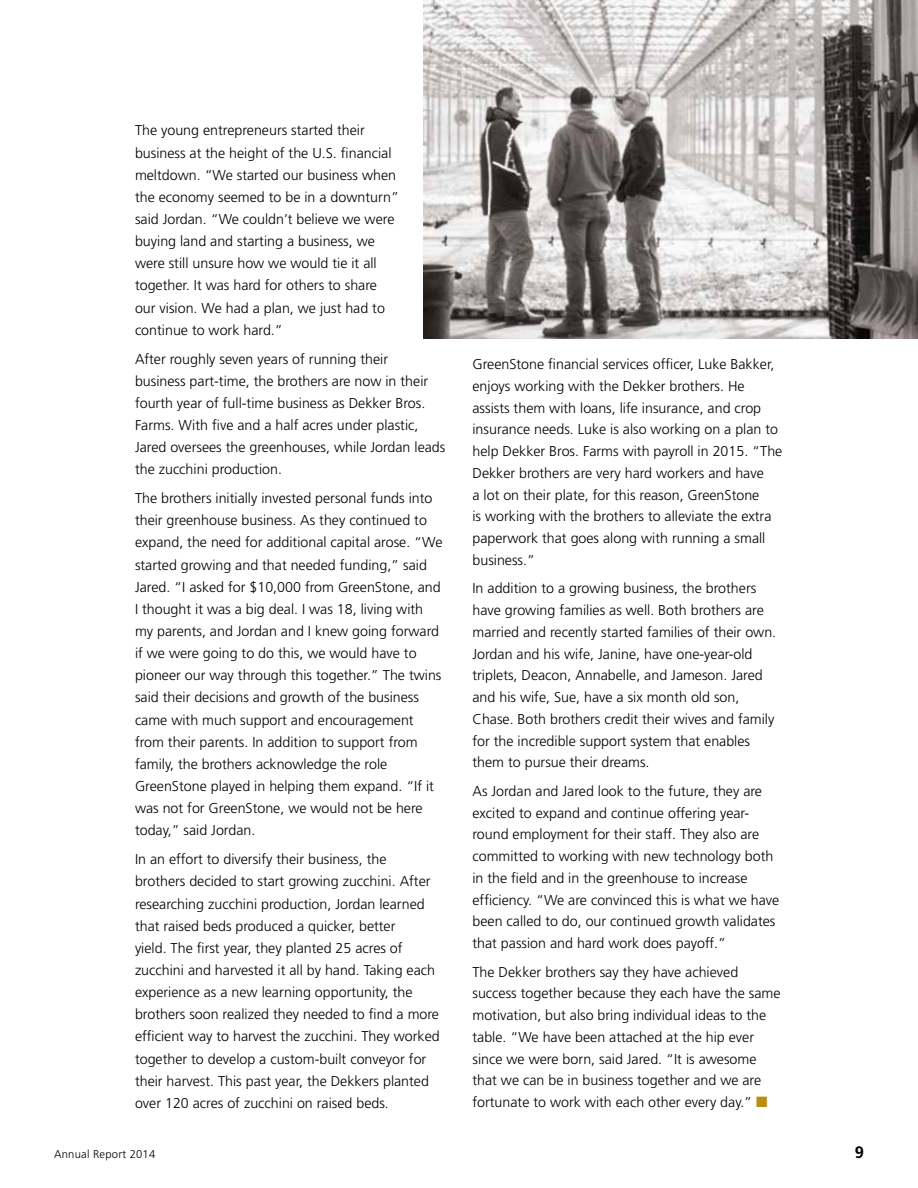
<style>
.page{position:relative;width:918px;height:1188px;background:#fff}
.page>*{position:absolute;margin:0;border:0;box-sizing:border-box;transform-origin:0 0}
.t1{font:700 16.5px "Frutiger";color:#000}
.t2{font:300 14.25px/22.2px "Frutiger";color:#000}
.t3{font:300 11.25px "Frutiger";letter-spacing:.02em;color:#000}
.s1{color:#bc8d16}
</style>
<div class="page">
<img style="left:423px;top:0;width:495px;height:338px">
<p class="t2" style="left:135px;top:119px;width:265px">The young entrepreneurs started their business at the height of the U.S. financial meltdown. “We started our business when the economy seemed to be in a downturn” said Jordan. “We couldn’t believe we were buying land and starting a business, we were still unsure how we would tie it all together. It was hard for others to share our vision. We had a plan, we just had to continue to work hard.”</p>
<p class="t2" style="left:135px;top:348px;width:312px">After roughly seven years of running their<br>business part-time, the brothers are now in their fourth year of full-time business as Dekker Bros.<br>Farms. With five and a half acres under plastic, Jared oversees the greenhouses, while Jordan leads the zucchini production.</p>
<p class="t2" style="left:135px;top:487px;width:309px">The brothers initially invested personal funds into their greenhouse business. As they continued to expand, the need for additional capital arose. “We started growing and that needed funding,” said Jared. “I asked for $10,000 from GreenStone, and I thought it was a big deal. I was 18, living with my parents, and Jordan and I knew going forward if we were going to do this, we would have to pioneer our way through this together.” The twins said their decisions and growth of the business came with much support and encouragement from their parents. In addition to support from family, the brothers acknowledge the role GreenStone played in helping them expand. “If it was not for GreenStone, we would not be here today,” said Jordan.</p>
<p class="t2" style="left:135px;top:848px;width:306px">In an effort to diversify their business, the brothers decided to start growing zucchini. After researching zucchini production, Jordan learned that raised beds produced a quicker, better<br>yield. The first year, they planted 25 acres of zucchini and harvested it all by hand. Taking each experience as a new learning opportunity, the brothers soon realized they needed to find a more efficient way to harvest the zucchini. They worked together to develop a custom-built conveyor for their harvest. This past year, the Dekkers planted over 120 acres of zucchini on raised beds.</p>
<p class="t2" style="left:472px;top:353px;width:311px;line-height:21.8px">GreenStone financial services officer, Luke Bakker, enjoys working with the Dekker brothers. He assists them with loans, life insurance, and crop insurance needs. Luke is also working on a plan to help Dekker Bros. Farms with payroll in 2015. “The Dekker brothers are very hard workers and have<br>a lot on their plate, for this reason, GreenStone<br>is working with the brothers to alleviate the extra paperwork that goes along with running a small business.”</p>
<p class="t2" style="left:472px;top:578px;width:305px;line-height:21.8px">In addition to a growing business, the brothers have growing families as well. Both brothers are married and recently started families of their own.<br>Jordan and his wife, Janine, have one-year-old triplets, Deacon, Annabelle, and Jameson. Jared and his wife, Sue, have a six month old son, Chase. Both brothers credit their wives and family for the incredible support system that enables them to pursue their dreams.</p>
<p class="t2" style="left:472px;top:780px;width:308px;line-height:21.8px">As Jordan and Jared look to the future, they are excited to expand and continue offering year&shy;round employment for their staff. They also are committed to working with new technology both in the field and in the greenhouse to increase efficiency. “We are convinced this is what we have been called to do, our continued growth validates that passion and hard work does payoff.”</p>
<p class="t2" style="left:472px;top:961px;width:309px;line-height:21.8px">The Dekker brothers say they have achieved success together because they each have the same motivation, but also bring individual ideas to the table. “We have been attached at the hip ever since we were born, said Jared. “It is awesome that we can be in business together and we are fortunate to work with each other every day.” <span class="s1">■</span></p>
<p class="t3" style="left:54px;top:1148px;width:103px">Annual Report 2014</p>
<p class="t1" style="left:855px;top:1143px;width:11px">9</p>
</div>
